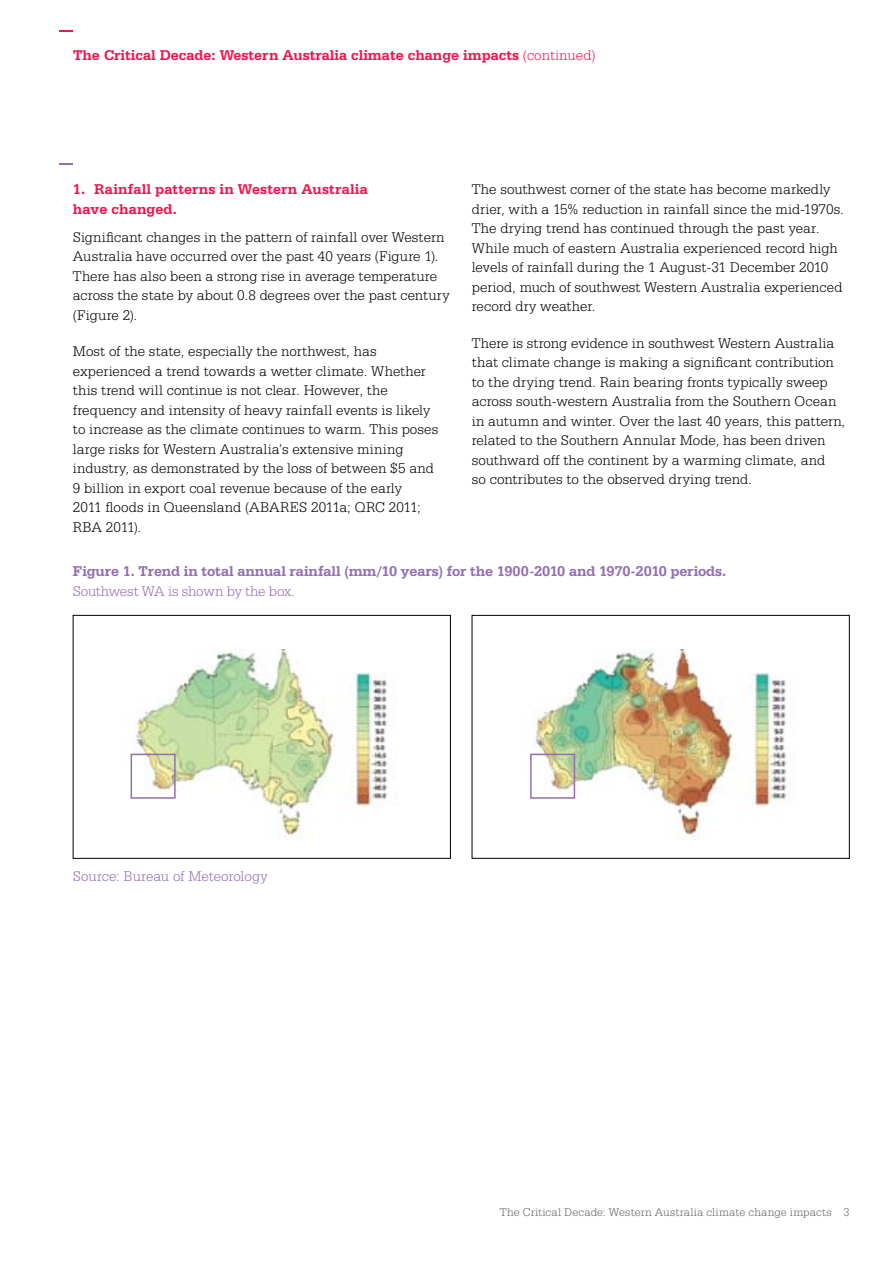
<style>
.page{position:relative;width:893px;height:1263px;background:#fff}
.page>*{position:absolute;margin:0;border:0;box-sizing:border-box;transform-origin:0 0}
.t1{font:300 15px/19.5px "Serifa BT";letter-spacing:.005em;color:#000}
.t2{font:700 15px/19.5px "Serifa BT";color:#ed174f}
.t3{font:700 15px "Serifa BT";letter-spacing:-.005em;color:#936fb1}
.t4{font:300 15px "Serifa BT";letter-spacing:-.01em;color:#936fb1}
.t5{font:300 12px "Serifa BT";letter-spacing:.015em;color:#636466}
.s1{font-weight:300}
</style>
<div class="page">
<svg style="left:60px;top:30px;width:13px;height:2px"></svg>
<svg style="left:60px;top:163px;width:13px;height:2px"></svg>
<img style="left:130px;top:650px;width:258px;height:189px">
<div style="left:73px;top:615px;width:378px;height:243px;border:1px solid #000"></div>
<img style="left:530px;top:650px;width:257px;height:189px">
<div style="left:472px;top:615px;width:377px;height:243px;border:1px solid #000"></div>
<div style="left:131px;top:754px;width:45px;height:45px;border:2px solid #936fb1"></div>
<div style="left:530px;top:754px;width:45px;height:45px;border:2px solid #936fb1"></div>
<p class="t2" style="left:73px;top:45px;width:524px">The Critical Decade: Western Australia climate change impacts <span class="s1">(continued)</span></p>
<p class="t2" style="left:73px;top:179px;width:296px">1. Rainfall patterns in Western Australia have changed.</p>
<p class="t1" style="left:73px;top:227px;width:378px">Significant changes in the pattern of rainfall over Western Australia have occurred over the past 40 years (Figure 1).<br>There has also been a strong rise in average temperature across the state by about 0.8 degrees over the past century (Figure 2).</p>
<p class="t1" style="left:73px;top:341px;width:367px">Most of the state, especially the northwest, has experienced a trend towards a wetter climate. Whether this trend will continue is not clear. However, the frequency and intensity of heavy rainfall events is likely to increase as the climate continues to warm. This poses large risks for Western Australia’s extensive mining industry, as demonstrated by the loss of between $5 and 9 billion in export coal revenue because of the early<br>2011 floods in Queensland (ABARES 2011a; QRC 2011; RBA 2011).</p>
<p class="t1" style="left:472px;top:179px;width:374px">The southwest corner of the state has become markedly drier, with a 15% reduction in rainfall since the mid-1970s.<br>The drying trend has continued through the past year.<br>While much of eastern Australia experienced record high levels of rainfall during the 1 August-31 December 2010 period, much of southwest Western Australia experienced record dry weather.</p>
<p class="t1" style="left:472px;top:333px;width:375px">There is strong evidence in southwest Western Australia that climate change is making a significant contribution to the drying trend. Rain bearing fronts typically sweep across south-western Australia from the Southern Ocean in autumn and winter. Over the last 40 years, this pattern, related to the Southern Annular Mode, has been driven southward off the continent by a warming climate, and<br>so contributes to the observed drying trend.</p>
<p class="t3" style="left:73px;top:562px;width:655px">Figure 1. Trend in total annual rainfall (mm/10 years) for the 1900-2010 and 1970-2010 periods.</p>
<p class="t4" style="left:73px;top:582px;width:224px">Southwest WA is shown by the box.</p>
<p class="t4" style="left:73px;top:867px;width:196px">Source: Bureau of Meteorology</p>
<p class="t5" style="left:500px;top:1205px;width:351px">The Critical Decade: Western Australia climate change impacts 3</p>
</div>
